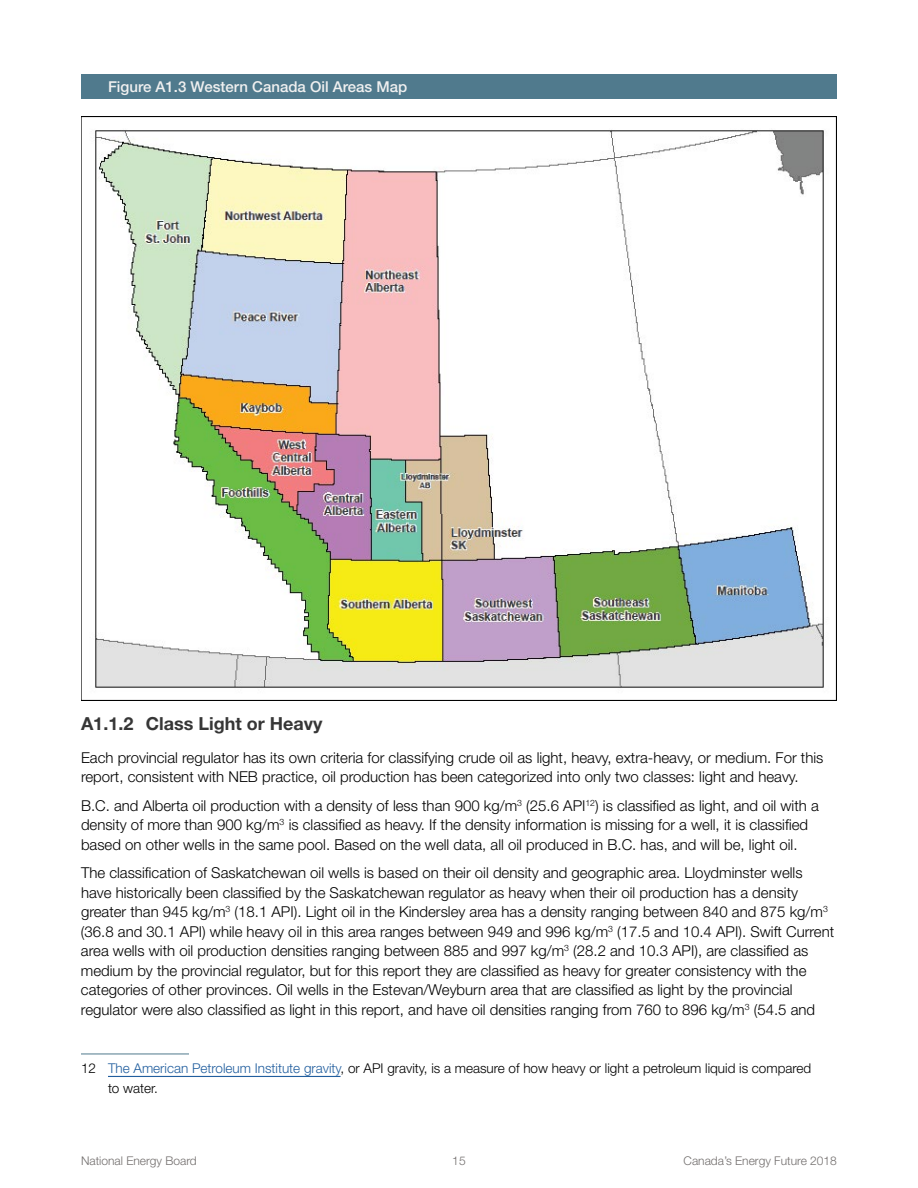
<style>
.page{position:relative;width:918px;height:1188px;background:#fff}
.page>*{position:absolute;margin:0;border:0;box-sizing:border-box;transform-origin:0 0}
.t1{font:700 18px "Helvetica Neue LT Std";color:#363636}
.t2{font:300 15px/19.5px "Helvetica Neue LT Std";color:#000}
.t3{font:500 15px "Helvetica Neue LT Std";color:#f0f0f0}
.t4{font:300 13.5px/19.5px "Helvetica Neue LT Std";color:#000}
.t5{font:300 12px "Helvetica Neue LT Std";color:#726e6d}
.s1{color:#215e9e}
</style>
<div class="page">
<div style="left:81px;top:74px;width:756px;height:24px;background:#507a8d"></div>
<hr style="left:81px;top:1054px;width:108px;height:1px;background:#507a8d">
<hr style="left:108px;top:1076px;width:233px;height:1px;background:#215e9e">
<img style="left:95px;top:130px;width:729px;height:558px">
<p class="t3" style="left:108px;top:77px;width:301px">Figure A1.3 Western Canada Oil Areas Map</p>
<p class="t1" style="left:81px;top:712px;width:243px">A1.1.2 Class Light or Heavy</p>
<p class="t2" style="left:81px;top:748px;width:744px">Each provincial regulator has its own criteria for classifying crude oil as light, heavy, extra-heavy, or medium. For this report, consistent with NEB practice, oil production has been categorized into only two classes: light and heavy.</p>
<p class="t2" style="left:81px;top:796px;width:739px">B.C. and Alberta oil production with a density of less than 900 kg/m<sup>3</sup> (25.6 API<sup>12</sup>) is classified as light, and oil with a density of more than 900 kg/m<sup>3</sup> is classified as heavy. If the density information is missing for a well, it is classified based on other wells in the same pool. Based on the well data, all oil produced in B.C. has, and will be, light oil.</p>
<p class="t2" style="left:81px;top:863px;width:755px">The classification of Saskatchewan oil wells is based on their oil density and geographic area. Lloydminster wells have historically been classified by the Saskatchewan regulator as heavy when their oil production has a density greater than 945 kg/m<sup>3</sup> (18.1 API). Light oil in the Kindersley area has a density ranging between 840 and 875 kg/m<sup>3 </sup>(36.8 and 30.1 API) while heavy oil in this area ranges between 949 and 996 kg/m<sup>3</sup> (17.5 and 10.4 API). Swift Current area wells with oil production densities ranging between 885 and 997 kg/m<sup>3</sup> (28.2 and 10.3 API), are classified as medium by the provincial regulator, but for this report they are classified as heavy for greater consistency with the categories of other provinces. Oil wells in the Estevan/Weyburn area that are classified as light by the provincial regulator were also classified as light in this report, and have oil densities ranging from 760 to 896 kg/m<sup>3</sup> (54.5 and</p>
<p class="t4" style="left:108px;top:1059px;width:705px;text-indent:-27px">12 <span class="s1">The American Petroleum Institute gravity</span>, or API gravity, is a measure of how heavy or light a petroleum liquid is compared to water.</p>
<p class="t5" style="left:81px;top:1154px;width:117px">National Energy Board</p>
<p class="t5" style="left:452px;top:1154px;width:15px">15</p>
<p class="t5" style="left:684px;top:1154px;width:155px">Canada’s Energy Future 2018</p>
</div>
